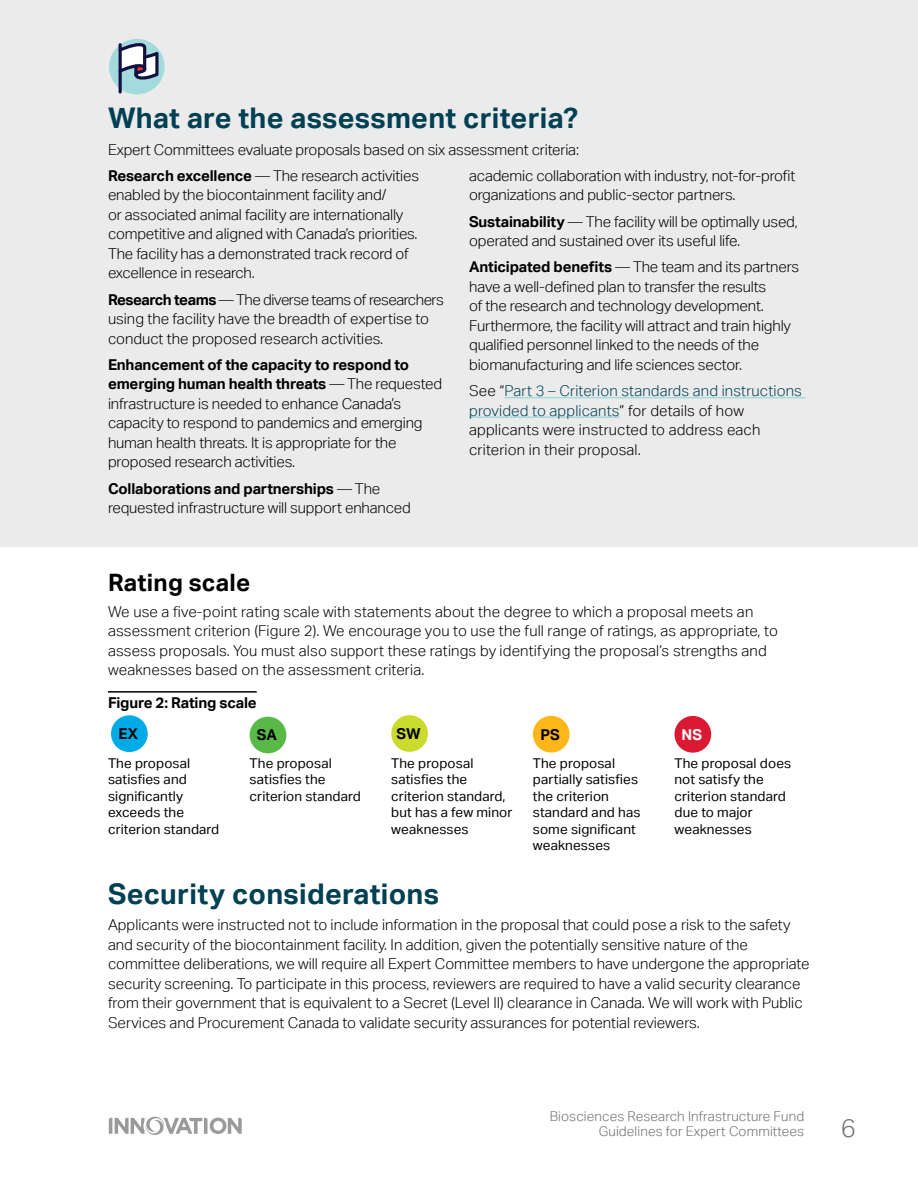
<style>
.page{position:relative;width:918px;height:1188px;background:#fff}
.page>*{position:absolute;margin:0;border:0;box-sizing:border-box;transform-origin:0 0}
.H3_no_ToC{font:700 28.5px "Aktiv Grotesk";letter-spacing:.01em;color:#004053}
.t1{font:300 25.5px "Aktiv Grotesk";color:#6d6e71}
.t2{font:700 24px "Aktiv Grotesk";letter-spacing:.01em;color:#000}
.Body{font:300 15px/19.5px "Aktiv Grotesk";letter-spacing:-.01em;color:#000}
.Body-2{font:300 15px/19.5px "Aktiv Grotesk";letter-spacing:.01em;color:#000}
.Table_Title{font:700 15px "Aktiv Grotesk";letter-spacing:-.01em;color:#000}
.Body-3{font:700 15px "Aktiv Grotesk";letter-spacing:.01em;color:#000}
.Body-4{font:700 15px "Aktiv Grotesk";color:#fff}
.Body-5{font:13.5px/16.5px "Aktiv Grotesk";letter-spacing:.01em;color:#000}
.t3{font:300 13.5px/15px "Aktiv Grotesk";letter-spacing:.01em;color:#6d6e71;text-align:right}
.s1{font-weight:700}
.s2{color:#004053}
</style>
<div class="page">
<svg style="left:109px;top:1116px;width:133px;height:19px"></svg>
<hr style="left:108px;top:691px;width:149px;height:2px;background:#000">
<div style="left:111px;top:715px;width:37px;height:37px;background:#00aae7;border-radius:50%"></div>
<div style="left:250px;top:717px;width:36px;height:36px;background:#58b947;border-radius:50%"></div>
<div style="left:391px;top:715px;width:37px;height:37px;background:#cadb2e;border-radius:50%"></div>
<div style="left:533px;top:716px;width:37px;height:37px;background:#fdb71a;border-radius:50%"></div>
<div style="left:674px;top:716px;width:37px;height:37px;background:#da1a32;border-radius:50%"></div>
<div style="left:0;top:0;width:918px;height:546px;background:#ebebeb"></div>
<hr style="left:505px;top:397px;width:301px;height:1px;background:#a2dadd">
<hr style="left:469px;top:416px;width:151px;height:2px;background:#a2dadd">
<div style="left:109px;top:39px;width:56px;height:55px;background:#a3dbdd;border-radius:50%"></div>
<hr style="left:119px;top:45px;width:3px;height:47px;background:#120f43">
<svg style="left:117px;top:42px;width:43px;height:39px"></svg>
<p class="H3_no_ToC" style="left:108px;top:101px;width:471px">What are the assessment criteria?</p>
<p class="Body" style="left:108px;top:140px;width:473px">Expert Committees evaluate proposals based on six assessment criteria:</p>
<p class="Body" style="left:108px;top:166px;width:313px"><span class="s1">Research excellence</span> — The research activities enabled by the biocontainment facility and/<br>or associated animal facility are internationally competitive and aligned with Canada’s priorities.<br>The facility has a demonstrated track record of excellence in research.</p>
<p class="Body" style="left:108px;top:290px;width:337px"><span class="s1">Research teams</span> — The diverse teams of researchers using the facility have the breadth of expertise to conduct the proposed research activities.</p>
<p class="Body" style="left:108px;top:355px;width:336px"><span class="s1">Enhancement of the capacity to respond to emerging human health threats</span> — The requested infrastructure is needed to enhance Canada’s capacity to respond to pandemics and emerging human health threats. It is appropriate for the proposed research activities.</p>
<p class="Body" style="left:108px;top:479px;width:304px"><span class="s1">Collaborations and partnerships</span> — The requested infrastructure will support enhanced</p>
<p class="Body" style="left:469px;top:166px;width:328px">academic collaboration with industry, not-for-profit organizations and public-sector partners.</p>
<p class="Body" style="left:469px;top:212px;width:330px"><span class="s1">Sustainability</span> — The facility will be optimally used, operated and sustained over its useful life.</p>
<p class="Body" style="left:469px;top:257px;width:332px"><span class="s1">Anticipated benefits</span> — The team and its partners have a well-defined plan to transfer the results<br>of the research and technology development.<br>Furthermore, the facility will attract and train highly qualified personnel linked to the needs of the biomanufacturing and life sciences sector.</p>
<p class="Body-2" style="left:469px;top:381px;width:334px">See “<span class="s2">Part 3 – Criterion standards and instructions provided to applicants</span>” for details of how applicants were instructed to address each criterion in their proposal.</p>
<h4 class="t2" style="left:108px;top:567px;width:144px">Rating scale</h4>
<p class="Body-2" style="left:108px;top:602px;width:671px">We use a five-point rating scale with statements about the degree to which a proposal meets an assessment criterion (Figure 2). We encourage you to use the full range of ratings, as appropriate, to assess proposals. You must also support these ratings by identifying the proposal’s strengths and weaknesses based on the assessment criteria.</p>
<p class="Table_Title" style="left:108px;top:694px;width:150px">Figure 2: Rating scale</p>
<p class="Body-3" style="left:118px;top:724px;width:21px">EX</p>
<p class="Body-3" style="left:257px;top:726px;width:22px">SA</p>
<p class="Body-3" style="left:396px;top:724px;width:26px">SW</p>
<p class="Body-3" style="left:540px;top:725px;width:21px">PS</p>
<p class="Body-4" style="left:681px;top:725px;width:22px">NS</p>
<p class="Body-5" style="left:108px;top:755px;width:113px">The proposal satisfies and significantly exceeds the criterion standard</p>
<p class="Body-5" style="left:250px;top:755px;width:113px">The proposal satisfies the criterion standard</p>
<p class="Body-5" style="left:391px;top:755px;width:123px">The proposal satisfies the criterion standard, but has a few minor weaknesses</p>
<p class="Body-5" style="left:533px;top:755px;width:109px">The proposal partially satisfies the criterion standard and has some significant weaknesses</p>
<p class="Body-5" style="left:674px;top:755px;width:118px">The proposal does not satisfy the criterion standard due to major weaknesses</p>
<h3 class="H3_no_ToC" style="left:108px;top:876px;width:333px">Security considerations</h3>
<p class="Body" style="left:108px;top:915px;width:703px">Applicants were instructed not to include information in the proposal that could pose a risk to the safety and security of the biocontainment facility. In addition, given the potentially sensitive nature of the committee deliberations, we will require all Expert Committee members to have undergone the appropriate security screening. To participate in this process, reviewers are required to have a valid security clearance from their government that is equivalent to a Secret (Level II) clearance in Canada. We will work with Public Services and Procurement Canada to validate security assurances for potential reviewers.</p>
<p class="t3" style="left:550px;top:1109px;width:256px">Biosciences Research Infrastructure Fund<br>Guidelines for Expert Committees</p>
<h2 class="t1" style="left:841px;top:1113px;width:17px">6</h2>
</div>
